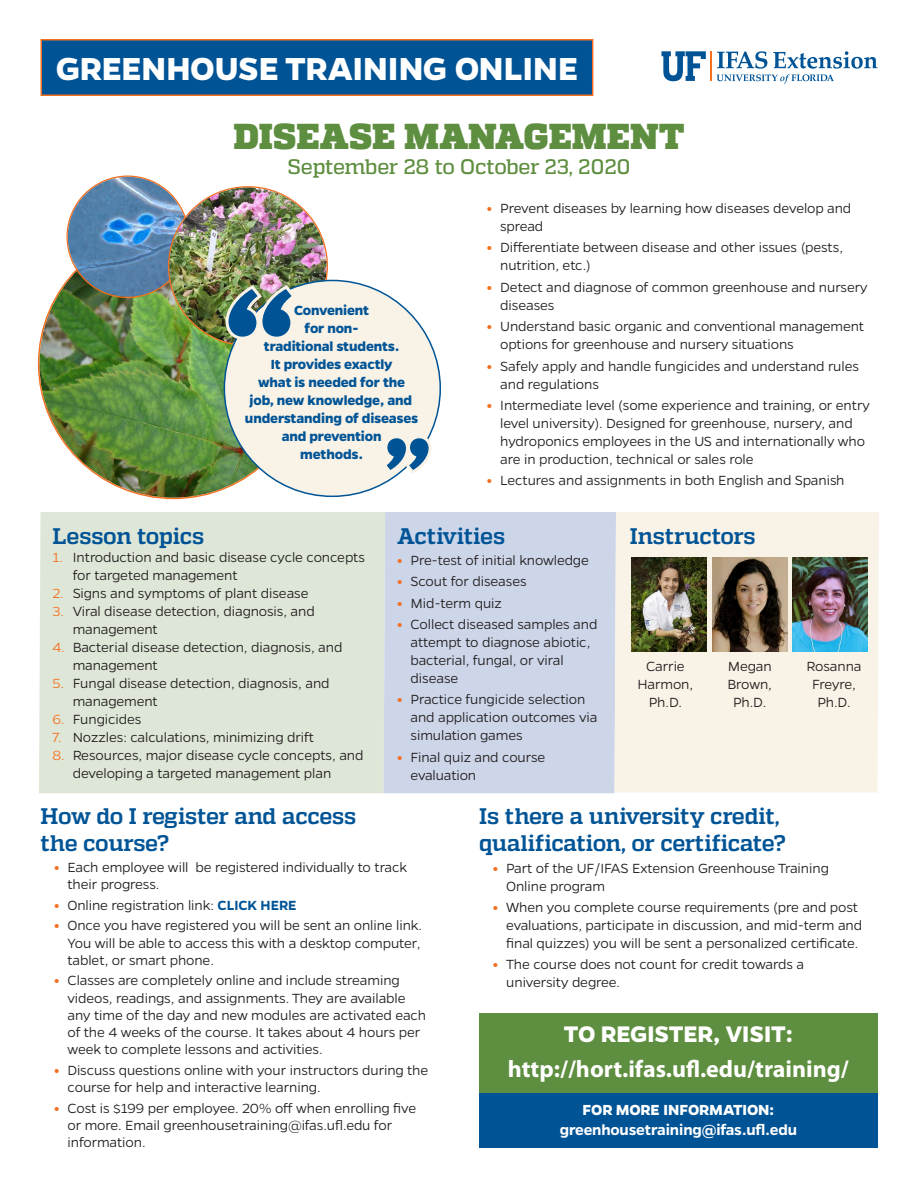
<style>
.page{position:relative;width:918px;height:1188px;background:#fff}
.page>*{position:absolute;margin:0;border:0;box-sizing:border-box;transform-origin:0 0}
.t1{font:700 36px "Gentona";color:#fff}
.t2{font:900 36px "Quadon";letter-spacing:.005em;color:#5e8e3f}
.t3{font:700 25.5px "Gentona";letter-spacing:-.01em;color:#fff}
.t4{font:700 24px "Myriad Pro";color:#fff}
.t5{font:700 22.5px/27px "Quadon";letter-spacing:-.015em;color:#005496}
.t6{font:500 21px "Quadon";letter-spacing:-.01em;color:#5e8e3f}
.t7{font:600 16.5px "Gentona";letter-spacing:-.01em;color:#fff}
.t8{font:700 16.5px "Gentona";letter-spacing:-.005em;color:#fff}
.t9{font:300 15px/18px "Gentona";letter-spacing:-.01em;color:#231f20}
.t10{font:700 15px/18px "Gentona";letter-spacing:-.01em;color:#005496;text-align:center}
.s1{font-weight:800;color:#f37021}
.s2{color:#f37021}
.s3{font-weight:600;color:#005496}
</style>
<div class="page">
<hr style="left:710px;top:51px;width:2px;height:30px;background:#f37021">
<svg style="left:662px;top:51px;width:44px;height:30px"></svg>
<svg style="left:717px;top:51px;width:160px;height:33px"></svg>
<svg style="left:40px;top:39px;width:554px;height:57px;background:#0e558f"></svg>
<div style="left:479px;top:1013px;width:399px;height:80px;background:#5e8e3f"></div>
<div style="left:39px;top:512px;width:345px;height:281px;background:#dee7d7"></div>
<div style="left:384px;top:512px;width:231px;height:281px;background:#cdd6e9"></div>
<div style="left:615px;top:512px;width:264px;height:281px;background:#f9f2e6"></div>
<img style="left:712px;top:558px;width:75px;height:94px">
<img style="left:793px;top:558px;width:75px;height:94px">
<img style="left:631px;top:558px;width:75px;height:94px">
<div style="left:479px;top:1093px;width:399px;height:55px;background:#005496"></div>
<img style="left:39px;top:230px;width:269px;height:268px;border-radius:134px">
<img style="left:68px;top:177px;width:120px;height:120px;border-radius:60px">
<img style="left:169px;top:187px;width:158px;height:158px;border-radius:79px">
<div style="left:224px;top:280px;width:216px;height:216px;background:#f9f2e6;border-radius:50%"></div>
<img style="left:224px;top:283px;width:74px;height:58px">
<svg style="left:387px;top:434px;width:45px;height:42px"></svg>
<h1 class="t1" style="left:56px;top:47px;width:524px">GREENHOUSE TRAINING ONLINE</h1>
<h1 class="t2" style="left:234px;top:115px;width:452px">DISEASE MANAGEMENT</h1>
<h3 class="t6" style="left:287px;top:155px;width:345px">September 28 to October 23, 2020</h3>
<p class="t10" style="left:245px;top:301px;width:175px">Convenient<br>for non-<br>traditional students.<br>It provides exactly<br>what is needed for the job, new knowledge, and understanding of diseases and prevention<br>methods.</p>
<p class="t9" style="left:500px;top:199px;width:353px;text-indent:-14px"><span class="s1">•</span> Prevent diseases by learning how diseases develop and spread</p>
<p class="t9" style="left:500px;top:238px;width:344px;text-indent:-14px"><span class="s1">•</span> Differentiate between disease and other issues (pests, nutrition, etc.)</p>
<p class="t9" style="left:500px;top:278px;width:369px;text-indent:-14px"><span class="s1">•</span> Detect and diagnose of common greenhouse and nursery diseases</p>
<p class="t9" style="left:500px;top:317px;width:365px;text-indent:-14px"><span class="s1">•</span> Understand basic organic and conventional management options for greenhouse and nursery situations</p>
<p class="t9" style="left:500px;top:357px;width:360px;text-indent:-14px"><span class="s1">•</span> Safely apply and handle fungicides and understand rules and regulations</p>
<p class="t9" style="left:500px;top:396px;width:371px;text-indent:-14px"><span class="s1">•</span> Intermediate level (some experience and training, or entry level university). Designed for greenhouse, nursery, and hydroponics employees in the US and internationally who are in production, technical or sales role</p>
<p class="t9" style="left:487px;top:471px;width:359px"><span class="s1">•</span> Lectures and assignments in both English and Spanish</p>
<h3 class="t5" style="left:52px;top:522px;width:153px">Lesson topics</h3>
<p class="t9" style="left:73px;top:548px;width:294px;text-indent:-20px"><span class="s2">1.</span> Introduction and basic disease cycle concepts for targeted management</p>
<p class="t9" style="left:52px;top:584px;width:258px"><span class="s2">2.</span> Signs and symptoms of plant disease</p>
<p class="t9" style="left:73px;top:602px;width:244px;text-indent:-20px"><span class="s2">3.</span> Viral disease detection, diagnosis, and management</p>
<p class="t9" style="left:73px;top:638px;width:271px;text-indent:-20px"><span class="s2">4.</span> Bacterial disease detection, diagnosis, and management</p>
<p class="t9" style="left:73px;top:674px;width:258px;text-indent:-20px"><span class="s2">5.</span> Fungal disease detection, diagnosis, and management</p>
<p class="t9" style="left:52px;top:710px;width:90px"><span class="s2">6.</span> Fungicides</p>
<p class="t9" style="left:52px;top:728px;width:263px"><span class="s2">7.</span> Nozzles: calculations, minimizing drift</p>
<p class="t9" style="left:73px;top:746px;width:292px;text-indent:-20px"><span class="s2">8.</span> Resources, major disease cycle concepts, and developing a targeted management plan</p>
<h3 class="t5" style="left:397px;top:522px;width:110px">Activities</h3>
<p class="t9" style="left:397px;top:551px;width:193px"><span class="s1">•</span> Pre-test of initial knowledge</p>
<p class="t9" style="left:397px;top:572px;width:131px"><span class="s1">•</span> Scout for diseases</p>
<p class="t9" style="left:397px;top:594px;width:106px"><span class="s1">•</span> Mid-term quiz</p>
<p class="t9" style="left:411px;top:615px;width:188px;text-indent:-14px"><span class="s1">•</span> Collect diseased samples and attempt to diagnose abiotic, bacterial, fungal, or viral disease</p>
<p class="t9" style="left:411px;top:691px;width:188px;text-indent:-14px"><span class="s1">•</span> Practice fungicide selection and application outcomes via simulation games</p>
<p class="t9" style="left:411px;top:748px;width:136px;text-indent:-14px"><span class="s1">•</span> Final quiz and course evaluation</p>
<h3 class="t5" style="left:630px;top:522px;width:127px">Instructors</h3>
<p class="t9" style="left:638px;top:657px;width:57px;text-align:center">Carrie<br>Harmon,<br>Ph.D.</p>
<p class="t9" style="left:727px;top:657px;width:46px;text-align:center">Megan<br>Brown,<br>Ph.D.</p>
<p class="t9" style="left:807px;top:657px;width:56px;text-align:center">Rosanna<br>Freyre,<br>Ph.D.</p>
<h3 class="t5" style="left:40px;top:803px;width:317px">How do I register and access the course?</h3>
<p class="t9" style="left:68px;top:858px;width:341px;line-height:17.2px;text-indent:-14px"><span class="s1">•</span> Each employee will be registered individually to track their progress.</p>
<p class="t9" style="left:54px;top:896px;width:244px"><span class="s1">•</span> Online registration link: <span class="s3">CLICK HERE</span></p>
<p class="t9" style="left:68px;top:917px;width:356px;line-height:17.2px;text-align:justify;text-indent:-14px"><span class="s1">•</span> Once you have registered you will be sent an online link.<br>You will be able to access this with a desktop computer, tablet, or smart phone.</p>
<p class="t9" style="left:68px;top:972px;width:360px;line-height:17.2px;text-indent:-14px"><span class="s1">•</span> Classes are completely online and include streaming videos, readings, and assignments. They are available any time of the day and new modules are activated each of the 4 weeks of the course. It takes about 4 hours per week to complete lessons and activities.</p>
<p class="t9" style="left:68px;top:1061px;width:362px;line-height:17.2px;text-indent:-14px"><span class="s1">•</span> Discuss questions online with your instructors during the course for help and interactive learning.</p>
<p class="t9" style="left:68px;top:1099px;width:350px;line-height:17.2px;text-indent:-14px"><span class="s1">•</span> Cost is $199 per employee. 20% off when enrolling five or more. Email greenhousetraining@ifas.ufl.edu for information.</p>
<h3 class="t5" style="left:479px;top:803px;width:308px">Is there a university credit, qualification, or certificate?</h3>
<p class="t9" style="left:506px;top:859px;width:324px;text-indent:-14px"><span class="s1">•</span> Part of the UF/IFAS Extension Greenhouse Training<br>Online program</p>
<p class="t9" style="left:506px;top:898px;width:357px;text-indent:-14px"><span class="s1">•</span> When you complete course requirements (pre and post evaluations, participate in discussion, and mid-term and final quizzes) you will be sent a personalized certificate.</p>
<p class="t9" style="left:506px;top:955px;width:299px;text-indent:-14px"><span class="s1">•</span> The course does not count for credit towards a university degree.</p>
<h2 class="t3" style="left:564px;top:1019px;width:231px">TO REGISTER, VISIT:</h2>
<h3 class="t4" style="left:508px;top:1053px;width:342px">http://hort.ifas.ufl.edu/training/</h3>
<p class="t8" style="left:583px;top:1100px;width:193px">FOR MORE INFORMATION:</p>
<p class="t7" style="left:560px;top:1120px;width:239px">greenhousetraining@ifas.ufl.edu</p>
</div>
